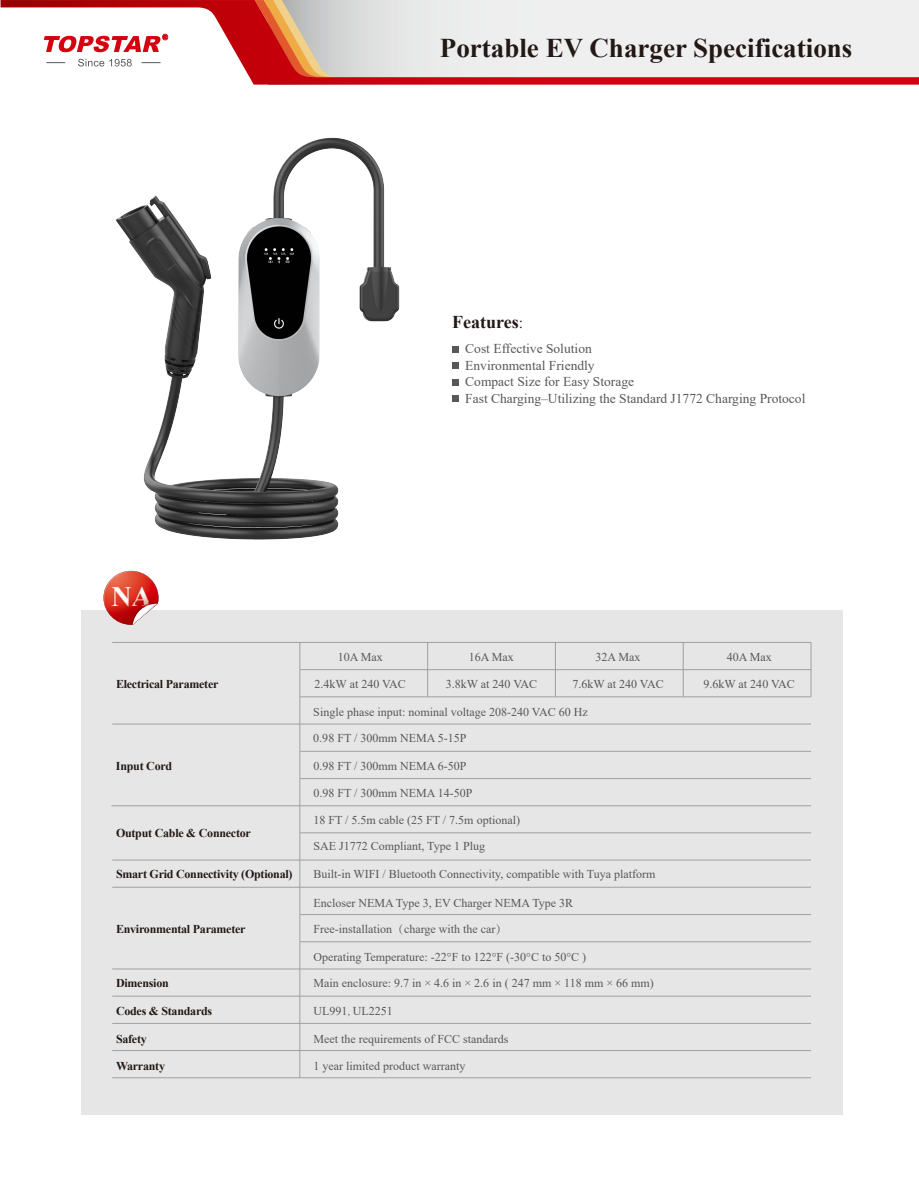
<style>
.page{position:relative;width:919px;height:1187px;background:#fff}
.page>*{position:absolute;margin:0;border:0;box-sizing:border-box;transform-origin:0 0}
.t1{font:700 28.05px "Times New Roman";color:#fff}
.t2{font:700 27px "Times New Roman";color:#221815}
.t3{font:700 18px "Times New Roman";color:#221815}
.t4{font:13.5px/16.5px "Times New Roman";color:#595757}
.t5{font:12px "Times New Roman";color:#595757}
.t6{font:700 12px "Times New Roman";letter-spacing:-.02em;color:#221815}
.s1{font-family:"Adobe Song Std";font-weight:300}
</style>
<div class="page">
<svg style="left:344px;top:0;width:574px;height:85px"></svg>
<svg style="left:1px;top:0;width:343px;height:85px"></svg>
<div style="left:81px;top:610px;width:761px;height:504px;background:#e6e6e6"></div>
<hr style="left:112px;top:642px;width:699px;height:1px;background:#9fa0a0">
<hr style="left:427px;top:642px;width:1px;height:54px;background:#9fa0a0">
<hr style="left:555px;top:642px;width:1px;height:54px;background:#9fa0a0">
<hr style="left:682px;top:642px;width:1px;height:54px;background:#9fa0a0">
<hr style="left:810px;top:642px;width:1px;height:54px;background:#9fa0a0">
<hr style="left:300px;top:669px;width:511px;height:1px;background:#9fa0a0">
<hr style="left:300px;top:696px;width:511px;height:1px;background:#9fa0a0">
<hr style="left:112px;top:723px;width:699px;height:1px;background:#9fa0a0">
<hr style="left:300px;top:832px;width:511px;height:1px;background:#9fa0a0">
<hr style="left:112px;top:859px;width:699px;height:1px;background:#9fa0a0">
<hr style="left:300px;top:914px;width:511px;height:1px;background:#9fa0a0">
<hr style="left:300px;top:941px;width:511px;height:1px;background:#9fa0a0">
<hr style="left:112px;top:968px;width:699px;height:1px;background:#9fa0a0">
<hr style="left:112px;top:995px;width:699px;height:1px;background:#9fa0a0">
<hr style="left:112px;top:1022px;width:699px;height:1px;background:#9fa0a0">
<hr style="left:112px;top:1050px;width:699px;height:1px;background:#9fa0a0">
<hr style="left:299px;top:642px;width:1px;height:435px;background:#9fa0a0">
<hr style="left:300px;top:751px;width:511px;height:1px;background:#9fa0a0">
<hr style="left:300px;top:778px;width:511px;height:1px;background:#9fa0a0">
<hr style="left:111px;top:805px;width:700px;height:1px;background:#9fa0a0">
<hr style="left:112px;top:886px;width:699px;height:1px;background:#9fa0a0">
<hr style="left:112px;top:1077px;width:699px;height:1px;background:#9fa0a0">
<svg style="left:103px;top:571px;width:55px;height:53px"></svg>
<div style="left:452px;top:345px;width:7px;height:7px;background:#595757"></div>
<div style="left:452px;top:362px;width:7px;height:7px;background:#595757"></div>
<div style="left:452px;top:378px;width:7px;height:7px;background:#595757"></div>
<div style="left:452px;top:395px;width:7px;height:7px;background:#595757"></div>
<img style="left:116px;top:137px;width:284px;height:403px">
<h2 class="t2" style="left:440px;top:28px;width:414px">Portable EV Charger Specifications</h2>
<h3 class="t3" style="left:452px;top:309px;width:72px">Features<span class="s1">:</span></h3>
<p class="t4" style="left:465px;top:340px;width:342px">Cost Effective Solution<br>Environmental Friendly<br>Compact Size for Easy Storage<br>Fast Charging–Utilizing the Standard J1772 Charging Protocol</p>
<h1 class="t1" style="left:111px;top:576px;width:42px">NA</h1>
<p class="t6" style="left:116px;top:674px;width:104px">Electrical Parameter</p>
<p class="t6" style="left:116px;top:756px;width:58px">Input Cord</p>
<p class="t6" style="left:116px;top:824px;width:136px">Output Cable &amp; Connector</p>
<p class="t5" style="left:338px;top:648px;width:46px">10A Max</p>
<p class="t5" style="left:469px;top:648px;width:46px">16A Max</p>
<p class="t5" style="left:595px;top:648px;width:46px">32A Max</p>
<p class="t5" style="left:726px;top:648px;width:47px">40A Max</p>
<p class="t5" style="left:314px;top:675px;width:93px">2.4kW at 240 VAC</p>
<p class="t5" style="left:445px;top:675px;width:93px">3.8kW at 240 VAC</p>
<p class="t5" style="left:572px;top:675px;width:93px">7.6kW at 240 VAC</p>
<p class="t5" style="left:703px;top:675px;width:93px">9.6kW at 240 VAC</p>
<p class="t5" style="left:313px;top:703px;width:276px">Single phase input: nominal voltage 208-240 VAC 60 Hz</p>
<p class="t5" style="left:313px;top:730px;width:155px">0.98 FT / 300mm NEMA 5-15P</p>
<p class="t5" style="left:313px;top:757px;width:155px">0.98 FT / 300mm NEMA 6-50P</p>
<p class="t5" style="left:313px;top:784px;width:161px">0.98 FT / 300mm NEMA 14-50P</p>
<p class="t5" style="left:313px;top:811px;width:208px">18 FT / 5.5m cable (25 FT / 7.5m optional)</p>
<p class="t5" style="left:313px;top:837px;width:173px">SAE J1772 Compliant, Type 1 Plug</p>
<p class="t6" style="left:116px;top:865px;width:178px">Smart Grid Connectivity (Optional)</p>
<p class="t5" style="left:313px;top:865px;width:343px">Built-in WIFI / Bluetooth Connectivity, compatible with Tuya platform</p>
<p class="t6" style="left:116px;top:919px;width:131px">Environmental Parameter</p>
<p class="t6" style="left:116px;top:974px;width:54px">Dimension</p>
<p class="t5" style="left:313px;top:894px;width:261px">Encloser NEMA Type 3, EV Charger NEMA Type 3R</p>
<p class="t5" style="left:313px;top:920px;width:196px">Free-installation<span class="s1">（</span>charge with the car<span class="s1">）</span></p>
<p class="t5" style="left:313px;top:948px;width:274px">Operating Temperature: -22°F to 122°F (-30°C to 50°C )</p>
<p class="t5" style="left:313px;top:974px;width:342px">Main enclosure: 9.7 in × 4.6 in × 2.6 in ( 247 mm × 118 mm × 66 mm)</p>
<p class="t6" style="left:116px;top:1001px;width:98px">Codes &amp; Standards</p>
<p class="t5" style="left:313px;top:1002px;width:81px">UL991<span class="s1">,</span> UL2251</p>
<p class="t6" style="left:116px;top:1029px;width:32px">Safety</p>
<p class="t5" style="left:313px;top:1029px;width:196px">Meet the requirements of FCC standards</p>
<p class="t6" style="left:116px;top:1056px;width:50px">Warranty</p>
<p class="t5" style="left:313px;top:1057px;width:153px">1 year limited product warranty</p>
</div>
